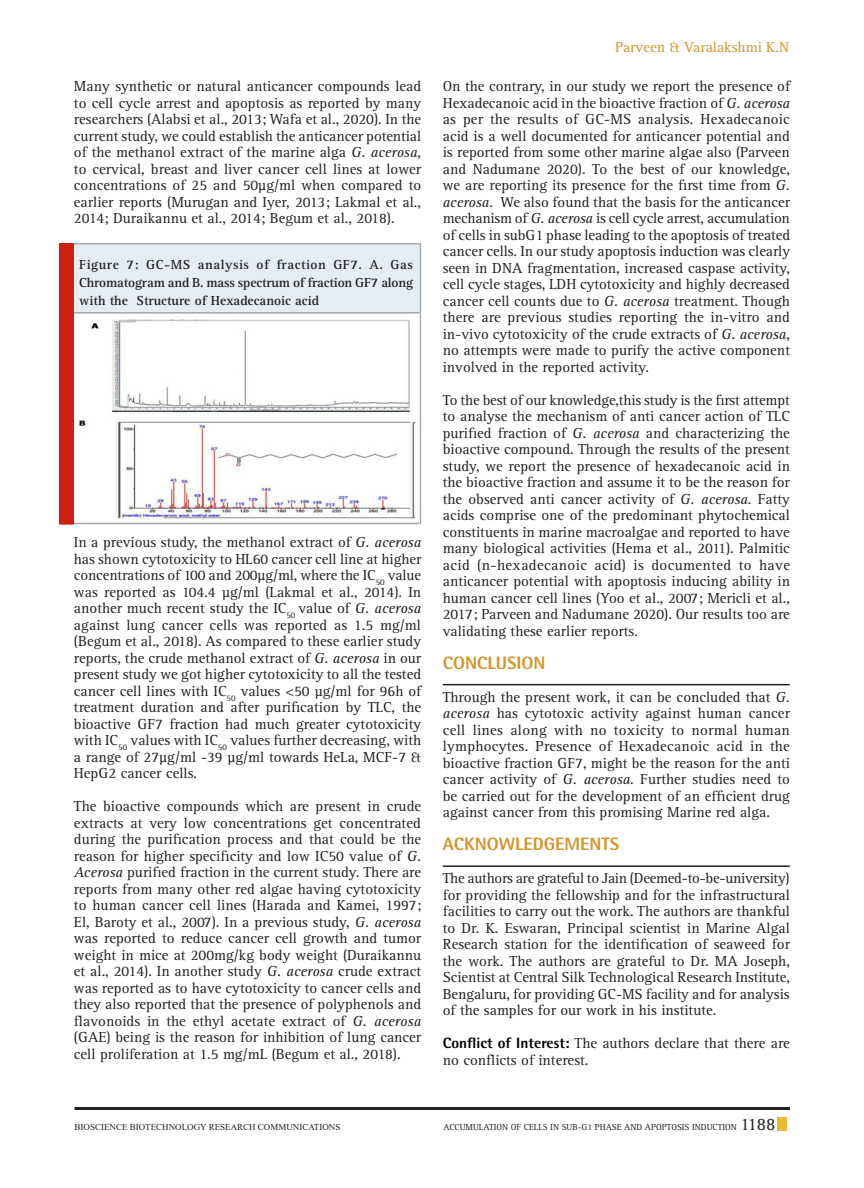
<style>
.page{position:relative;width:864px;height:1188px;background:#fff}
.page>*{position:absolute;margin:0;border:0;box-sizing:border-box;transform-origin:0 0}
.Body_text{font:800 18px "Rotis Semi Sans Std";color:#d69429}
.t1{font:18px "Rotis Serif Std";color:#231f20}
.Body_text-2{font:15px/16.5px "Rotis Serif Std";color:#231f20;text-align:justify}
.Body_text-3{font:15px "Rotis Serif Std";color:#d69429}
.Body_text-4{font:700 13.5px/18px "Rotis Serif Std";color:#231f20;text-align:justify}
.t2{font:9px "Rotis Serif Std";color:#231f20}
.t3{font:9px "Times New Roman";color:#231f20}
.s1{font-style:italic}
.s2{font-family:"Rotis Semi Sans Std";font-weight:800;color:#000}
</style>
<div class="page">
<hr style="left:443px;top:684px;width:347px;height:1px;background:#231f20">
<hr style="left:443px;top:865px;width:347px;height:2px;background:#231f20">
<img style="left:74px;top:313px;width:346px;height:210px">
<div style="left:72px;top:243px;width:348px;height:70px;background:#e5ecf2"></div>
<hr style="left:72px;top:312px;width:347px;height:2px;background:#a8aaad">
<hr style="left:72px;top:243px;width:347px;height:1px;background:#a8aaad">
<hr style="left:72px;top:523px;width:347px;height:1px;background:#a8aaad">
<hr style="left:420px;top:243px;width:1px;height:281px;background:#a8aaad">
<div style="left:59px;top:243px;width:15px;height:282px;background:#ce1f10"></div>
<div style="left:777px;top:1118px;width:10px;height:13px;background:#eaba2e"></div>
<hr style="left:75px;top:1107px;width:715px;height:3px;background:#231f20">
<p class="Body_text-2" style="left:74px;top:79px;width:349px">Many synthetic or natural anticancer compounds lead to cell cycle arrest and apoptosis as reported by many researchers (Alabsi et al., 2013; Wafa et al., 2020). In the current study, we could establish the anticancer potential of the methanol extract of the marine alga <span class="s1">G. acerosa</span>, to cervical, breast and liver cancer cell lines at lower concentrations of 25 and 50µg/ml when compared to earlier reports (Murugan and Iyer, 2013; Lakmal et al., 2014; Duraikannu et al., 2014; Begum et al., 2018).</p>
<p class="Body_text-4" style="left:79px;top:255px;width:335px">Figure 7: GC-MS analysis of fraction GF7. A. Gas Chromatogram and B. mass spectrum of fraction GF7 along with the Structure of Hexadecanoic acid</p>
<p class="Body_text-2" style="left:74px;top:535px;width:349px">In a previous study, the methanol extract of <span class="s1">G. acerosa </span>has shown cytotoxicity to HL60 cancer cell line at higher concentrations of 100 and 200µg/ml, where the IC<sub>50</sub> value was reported as 104.4 µg/ml (Lakmal et al., 2014). In another much recent study the IC<sub>50</sub> value of <span class="s1">G. acerosa </span>against lung cancer cells was reported as 1.5 mg/ml (Begum et al., 2018). As compared to these earlier study reports, the crude methanol extract of <span class="s1">G. acerosa</span> in our present study we got higher cytotoxicity to all the tested cancer cell lines with IC<sub>50</sub> values &lt;50 µg/ml for 96h of treatment duration and after purification by TLC, the bioactive GF7 fraction had much greater cytotoxicity with IC<sub>50</sub> values with IC<sub>50</sub> values further decreasing, with a range of 27µg/ml -39 µg/ml towards HeLa, MCF-7 &amp; HepG2 cancer cells.</p>
<p class="Body_text-2" style="left:74px;top:799px;width:349px">The bioactive compounds which are present in crude extracts at very low concentrations get concentrated during the purification process and that could be the reason for higher specificity and low IC50 value of <span class="s1">G.<br>Acerosa</span> purified fraction in the current study. There are reports from many other red algae having cytotoxicity to human cancer cell lines (Harada and Kamei, 1997; El, Baroty et al., 2007). In a previous study, <span class="s1">G. acerosa </span>was reported to reduce cancer cell growth and tumor weight in mice at 200mg/kg body weight (Duraikannu et al., 2014). In another study <span class="s1">G. acerosa</span> crude extract was reported as to have cytotoxicity to cancer cells and they also reported that the presence of polyphenols and flavonoids in the ethyl acetate extract of <span class="s1">G. acerosa </span>(GAE) being is the reason for inhibition of lung cancer cell proliferation at 1.5 mg/mL (Begum et al., 2018).</p>
<p class="Body_text-3" style="left:615px;top:39px;width:175px">Parveen &amp; Varalakshmi K.N</p>
<p class="Body_text-2" style="left:443px;top:79px;width:349px">On the contrary, in our study we report the presence of Hexadecanoic acid in the bioactive fraction of <span class="s1">G. acerosa </span>as per the results of GC-MS analysis. Hexadecanoic acid is a well documented for anticancer potential and is reported from some other marine algae also (Parveen and Nadumane 2020). To the best of our knowledge, we are reporting its presence for the first time from <span class="s1">G. acerosa</span>. We also found that the basis for the anticancer mechanism of <span class="s1">G. acerosa</span> is cell cycle arrest, accumulation of cells in subG1 phase leading to the apoptosis of treated cancer cells. In our study apoptosis induction was clearly seen in DNA fragmentation, increased caspase activity, cell cycle stages, LDH cytotoxicity and highly decreased cancer cell counts due to <span class="s1">G. acerosa</span> treatment. Though there are previous studies reporting the in-vitro and in-vivo cytotoxicity of the crude extracts of <span class="s1">G. acerosa</span>, no attempts were made to purify the active component involved in the reported activity.</p>
<p class="Body_text-2" style="left:443px;top:392px;width:349px">To the best of our knowledge,this study is the first attempt to analyse the mechanism of anti cancer action of TLC purified fraction of <span class="s1">G. acerosa</span> and characterizing the bioactive compound. Through the results of the present study, we report the presence of hexadecanoic acid in the bioactive fraction and assume it to be the reason for the observed anti cancer activity of <span class="s1">G. acerosa</span>. Fatty acids comprise one of the predominant phytochemical constituents in marine macroalgae and reported to have many biological activities (Hema et al., 2011). Palmitic acid (n-hexadecanoic acid) is documented to have anticancer potential with apoptosis inducing ability in human cancer cell lines (Yoo et al., 2007; Mericli et al., 2017; Parveen and Nadumane 2020). Our results too are validating these earlier reports.</p>
<p class="Body_text" style="left:443px;top:651px;width:104px">CONCLUSION</p>
<p class="Body_text-2" style="left:443px;top:689px;width:349px">Through the present work, it can be concluded that <span class="s1">G. acerosa</span> has cytotoxic activity against human cancer cell lines along with no toxicity to normal human lymphocytes. Presence of Hexadecanoic acid in the bioactive fraction GF7, might be the reason for the anti cancer activity of <span class="s1">G. acerosa</span>. Further studies need to be carried out for the development of an efficient drug against cancer from this promising Marine red alga.</p>
<p class="Body_text" style="left:443px;top:833px;width:178px">ACKNOWLEDGEMENTS</p>
<p class="Body_text-2" style="left:443px;top:871px;width:349px">The authors are grateful to Jain (Deemed-to-be-university) for providing the fellowship and for the infrastructural facilities to carry out the work. The authors are thankful to Dr. K. Eswaran, Principal scientist in Marine Algal Research station for the identification of seaweed for the work. The authors are grateful to Dr. MA Joseph, Scientist at Central Silk Technological Research Institute, Bengaluru, for providing GC-MS facility and for analysis of the samples for our work in his institute.</p>
<p class="Body_text-2" style="left:443px;top:1036px;width:349px"><span class="s2">Conflict of Interest:</span> The authors declare that there are no conflicts of interest.</p>
<p class="t3" style="left:75px;top:1121px;width:267px">BIOSCIENCE BIOTECHNOLOGY RESEARCH COMMUNICATIONS</p>
<p class="t2" style="left:444px;top:1122px;width:13px">Accumulation</p>
<p class="t2" style="left:511px;top:1122px;width:24px">of Cells</p>
<p class="t2" style="left:550px;top:1122px;width:56px">in Sub-G1 Phase</p>
<p class="t2" style="left:624px;top:1122px;width:7px">and</p>
<p class="t2" style="left:645px;top:1122px;width:12px">Apoptosis</p>
<p class="t2" style="left:692px;top:1122px;width:9px">Induction</p>
<p class="t1" style="left:740px;top:1114px;width:37px">1188</p>
</div>
